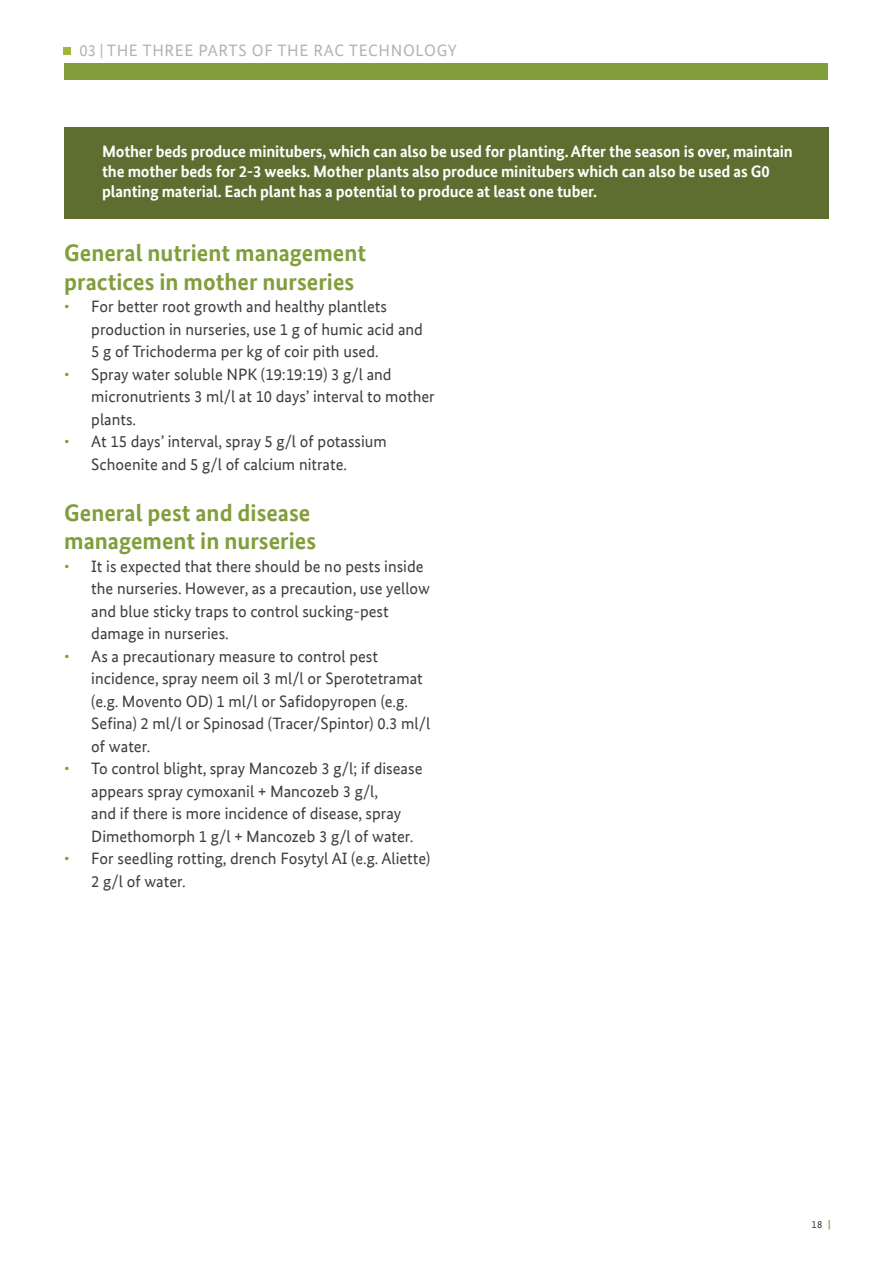
<style>
.page{position:relative;width:893px;height:1263px;background:#fff}
.page>*{position:absolute;margin:0;border:0;box-sizing:border-box;transform-origin:0 0}
.t1{font:700 24px "Bundes Sans Office";color:#829d3b}
.t2{font:16.5px/22.5px "Bundes Sans Office";color:#3e3e3f}
.t3{font:700 16.5px/19.8px "Bundes Sans Office";letter-spacing:-.01em;color:#fff}
.t4{font:16.5px "Bundes Sans Office";letter-spacing:.04em;color:#b2b3b7}
.t5{font:10.5px "Bundes Sans Office";color:#3e3e3f}
.s1{color:#829d3b}
.s2{font-weight:700;color:#829d3b}
</style>
<div class="page">
<div style="left:64px;top:64px;width:764px;height:16px;background:#829d3b"></div>
<div style="left:64px;top:128px;width:764px;height:91px;background:#5e6e30"></div>
<div style="left:64px;top:48px;width:7px;height:7px;background:#9db73b"></div>
<p class="t4" style="left:80px;top:41px;width:379px">03 | THE THREE PARTS OF THE RAC TECHNOLOGY</p>
<p class="t3" style="left:102px;top:142px;width:692px">Mother beds produce minitubers, which can also be used for planting. After the season is over, maintain</p>
<p class="t3" style="left:102px;top:162px;width:669px">the mother beds for 2-3 weeks. Mother plants also produce minitubers which can also be used as G0 planting material. Each plant has a potential to produce at least one tuber.</p>
<p class="t1" style="left:64px;top:239px;width:303px">General nutrient management</p>
<p class="t1" style="left:64px;top:267px;width:291px">practices in mother nurseries</p>
<p class="t2" style="left:91px;top:295px;width:333px;text-indent:-27px"><span class="s1">•</span> For better root growth and healthy plantlets production in nurseries, use 1 g of humic acid and<br>5 g of Trichoderma per kg of coir pith used.</p>
<p class="t2" style="left:91px;top:363px;width:345px;text-indent:-27px"><span class="s1">•</span> Spray water soluble NPK (19:19:19) 3 g/l and micronutrients 3 ml/l at 10 days’ interval to mother plants.</p>
<p class="t2" style="left:91px;top:430px;width:297px;text-indent:-27px"><span class="s1">•</span> At 15 days’ interval, spray 5 g/l of potassium<br>Schoenite and 5 g/l of calcium nitrate.</p>
<p class="t1" style="left:64px;top:498px;width:247px">General pest and disease</p>
<p class="t1" style="left:64px;top:527px;width:253px">management in nurseries</p>
<p class="t2" style="left:91px;top:555px;width:340px;text-indent:-27px"><span class="s1">•</span> It is expected that there should be no pests inside the nurseries. However, as a precaution, use yellow and blue sticky traps to control sucking-pest damage in nurseries.</p>
<p class="t2" style="left:91px;top:645px;width:341px;text-indent:-27px"><span class="s1">•</span> As a precautionary measure to control pest incidence, spray neem oil 3 ml/l or Sperotetramat (e.g. Movento OD) 1 ml/l or Safidopyropen (e.g.<br>Sefina) 2 ml/l or Spinosad (Tracer/Spintor) 0.3 ml/l of water.</p>
<p class="t2" style="left:91px;top:757px;width:333px;text-indent:-27px"><span class="s1">•</span> To control blight, spray Mancozeb 3 g/l; if disease appears spray cymoxanil + Mancozeb 3 g/l,<br>and if there is more incidence of disease, spray Dimethomorph 1 g/l + Mancozeb 3 g/l of water.</p>
<p class="t2" style="left:91px;top:847px;width:340px;text-indent:-27px"><span class="s1">•</span> For seedling rotting, drench Fosytyl AI (e.g. Aliette)<br>2 g/l of water.</p>
<p class="t5" style="left:811px;top:1219px;width:21px">18 <span class="s2">|</span></p>
</div>
